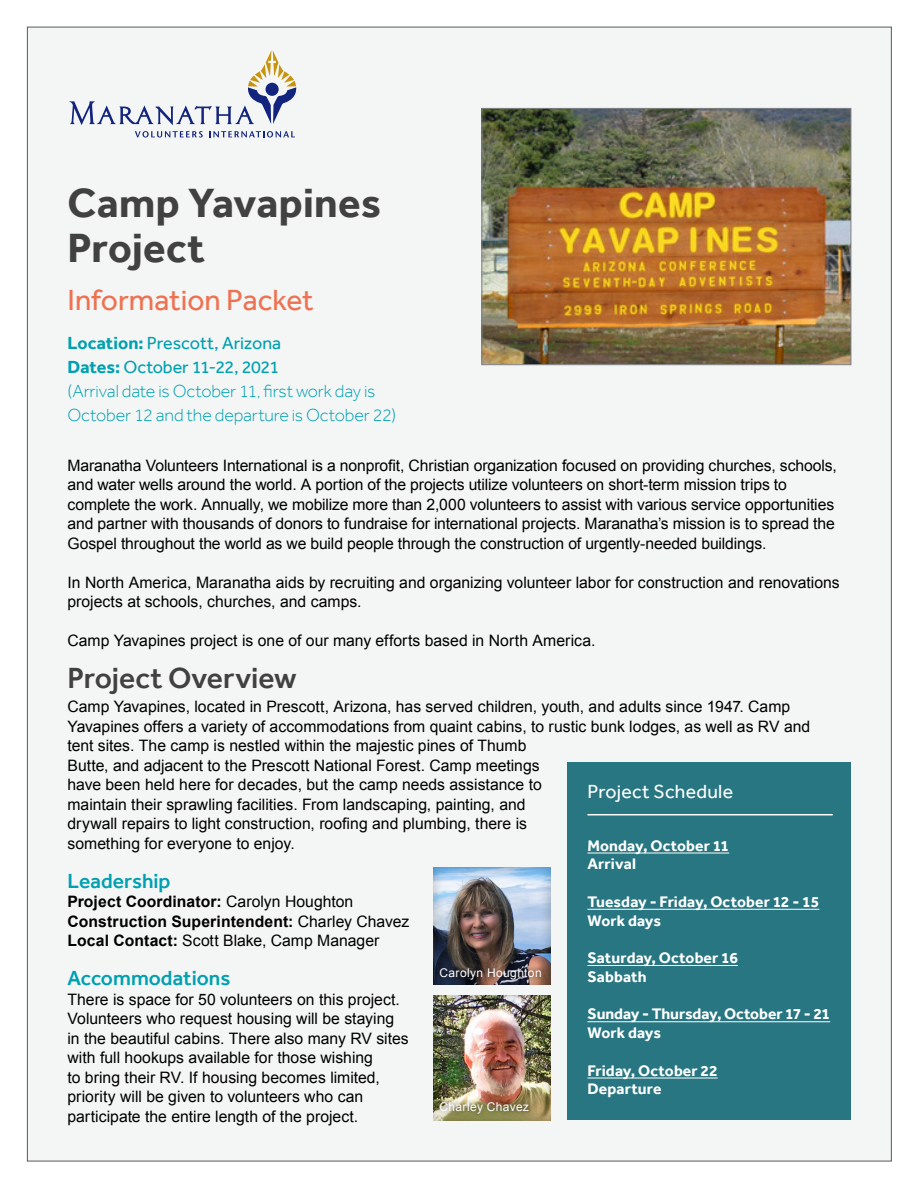
<style>
.page{position:relative;width:918px;height:1188px;background:#fff}
.page>*{position:absolute;margin:0;border:0;box-sizing:border-box;transform-origin:0 0}
.t1{font:700 42px/45px "Effra";letter-spacing:.005em;color:#414141}
.t2{font:30px "Effra";letter-spacing:-.005em;color:#ed7251}
.t3{font:500 30px "Effra";letter-spacing:-.005em;color:#414141}
.t4{font:500 21px "Effra";color:#00a0b0}
.t5{font:19.5px "Effra";letter-spacing:.01em;color:#fff}
.t6{font:300 18px/24px "Effra";letter-spacing:-.01em;color:#00a0b0}
.t7{font:15.75px/19.5px "Arial";color:#000}
.t8{font:700 15.75px/18.8px "Effra";letter-spacing:.005em;color:#fff}
.t9{font:700 15.75px/19.5px "Arial";letter-spacing:.005em;color:#000}
.t10{font:12px "Arial";letter-spacing:.03em;color:#fff}
.s1{font-weight:700}
.s2{font-weight:400}
</style>
<div class="page">
<div style="left:27px;top:27px;width:865px;height:1134px;background:#f4f5f5;border:1px solid #58595b"></div>
<img style="left:483px;top:110px;width:366px;height:253px">
<div style="left:481px;top:108px;width:370px;height:257px;border:1px solid #808285"></div>
<svg style="left:135px;top:131px;width:68px;height:7px"></svg>
<svg style="left:209px;top:131px;width:86px;height:7px"></svg>
<svg style="left:69px;top:50px;width:227px;height:75px"></svg>
<div style="left:567px;top:762px;width:283px;height:358px;background:#277681"></div>
<hr style="left:587px;top:853px;width:142px;height:1px;background:#fff">
<hr style="left:587px;top:909px;width:232px;height:1px;background:#fff">
<hr style="left:587px;top:965px;width:151px;height:1px;background:#fff">
<hr style="left:587px;top:1021px;width:243px;height:1px;background:#fff">
<hr style="left:587px;top:1078px;width:131px;height:1px;background:#fff">
<hr style="left:587px;top:814px;width:246px;height:1px;background:#fff">
<div style="left:431px;top:867px;width:120px;height:120px;background:#000;opacity:.25"></div>
<div style="left:434px;top:962px;width:113px;height:23px;background:#000;opacity:.75"></div>
<div style="left:431px;top:995px;width:120px;height:128px;background:#000;opacity:.25"></div>
<div style="left:434px;top:1097px;width:100px;height:22px;background:#000;opacity:.75"></div>
<h1 class="t1" style="left:68px;top:180px;width:315px">Camp Yavapines<br>Project</h1>
<h2 class="t2" style="left:68px;top:282px;width:248px">Information Packet</h2>
<p class="t6" style="left:68px;top:331px;width:330px"><span class="s1">Location:</span> <span class="s2">Prescott, Arizona<br></span><span class="s1">Dates:</span> <span class="s2">October 11-22, 2021<br></span>(Arrival date is October 11, first work day is October 12 and the departure is October 22)</p>
<p class="t7" style="left:68px;top:455px;width:771px">Maranatha Volunteers International is a nonprofit, Christian organization focused on providing churches, schools, and water wells around the world. A portion of the projects utilize volunteers on short-term mission trips to complete the work. Annually, we mobilize more than 2,000 volunteers to assist with various service opportunities and partner with thousands of donors to fundraise for international projects. Maranatha’s mission is to spread the Gospel throughout the world as we build people through the construction of urgently-needed buildings.</p>
<p class="t7" style="left:68px;top:572px;width:774px">In North America, Maranatha aids by recruiting and organizing volunteer labor for construction and renovations projects at schools, churches, and camps.</p>
<p class="t7" style="left:68px;top:631px;width:529px">Camp Yavapines project is one of our many efforts based in North America.</p>
<h2 class="t3" style="left:68px;top:660px;width:231px">Project Overview</h2>
<p class="t7" style="left:67px;top:697px;width:744px">Camp Yavapines, located in Prescott, Arizona, has served children, youth, and adults since 1947. Camp Yavapines offers a variety of accommodations from quaint cabins, to rustic bunk lodges, as well as RV and tent sites. The camp is nestled within the majestic pines of Thumb<br>Butte, and adjacent to the Prescott National Forest. Camp meetings<br>have been held here for decades, but the camp needs assistance to<br>maintain their sprawling facilities. From landscaping, painting, and<br>drywall repairs to light construction, roofing and plumbing, there is<br>something for everyone to enjoy.</p>
<h3 class="t4" style="left:68px;top:868px;width:105px">Leadership</h3>
<p class="t9" style="left:68px;top:892px;width:343px">Project Coordinator: <span class="s2">Carolyn Houghton<br></span>Construction Superintendent: <span class="s2">Charley Chavez<br></span>Local Contact: <span class="s2">Scott Blake, Camp Manager</span></p>
<h3 class="t4" style="left:68px;top:966px;width:164px">Accommodations</h3>
<p class="t7" style="left:68px;top:989px;width:343px">There is space for 50 volunteers on this project.<br>Volunteers who request housing will be staying in the beautiful cabins. There also many RV sites with full hookups available for those wishing<br>to bring their RV. If housing becomes limited, priority will be given to volunteers who can participate the entire length of the project.</p>
<p class="t5" style="left:587px;top:780px;width:147px">Project Schedule</p>
<p class="t8" style="left:587px;top:836px;width:143px">Monday, October 11<br>Arrival</p>
<p class="t8" style="left:587px;top:892px;width:233px">Tuesday - Friday, October 12 - 15<br>Work days</p>
<p class="t8" style="left:587px;top:948px;width:152px">Saturday, October 16<br>Sabbath</p>
<p class="t8" style="left:587px;top:1005px;width:244px">Sunday - Thursday, October 17 - 21<br>Work days</p>
<p class="t8" style="left:587px;top:1061px;width:132px">Friday, October 22<br>Departure</p>
<p class="t10" style="left:440px;top:965px;width:104px">Carolyn Houghton</p>
<p class="t10" style="left:440px;top:1099px;width:91px">Charley Chavez</p>
</div>
